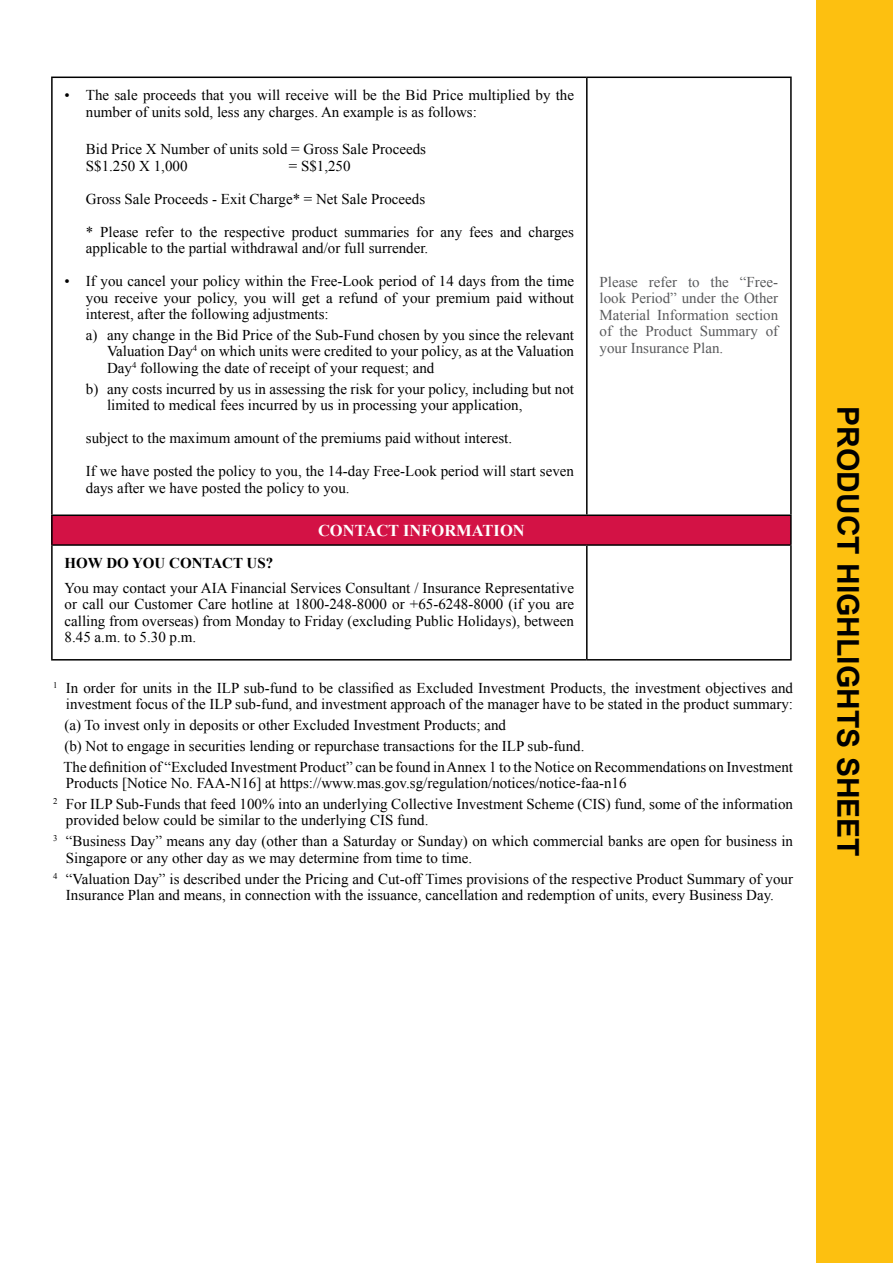
<style>
.page{position:relative;width:893px;height:1263px;background:#fff}
.page>*{position:absolute;margin:0;border:0;box-sizing:border-box;transform-origin:0 0}
.t1{font:700 30px "Arial";color:#000}
.t2{font:700 16.5px "Times New Roman";color:#fff}
.t3{font:15px/16.5px "Times New Roman";color:#000}
.t4{font:15px/16.5px "Times New Roman";color:#58595b;text-align:justify}
.t5{font:700 15px "Times New Roman";color:#000}
</style>
<div class="page">
<div style="left:816px;top:0;width:77px;height:1263px;background:#fdc010"></div>
<div style="left:52px;top:515px;width:739px;height:30px;background:#d31245"></div>
<hr style="left:51px;top:77px;width:536px;height:1px;background:#000">
<hr style="left:51px;top:78px;width:2px;height:436px;background:#000">
<hr style="left:587px;top:77px;width:205px;height:1px;background:#000">
<hr style="left:586px;top:78px;width:2px;height:436px;background:#000">
<hr style="left:790px;top:78px;width:2px;height:436px;background:#000">
<hr style="left:51px;top:514px;width:536px;height:2px;background:#000">
<hr style="left:51px;top:516px;width:2px;height:28px;background:#000">
<hr style="left:587px;top:514px;width:205px;height:2px;background:#000">
<hr style="left:790px;top:516px;width:2px;height:28px;background:#000">
<hr style="left:51px;top:544px;width:536px;height:2px;background:#000">
<hr style="left:51px;top:546px;width:2px;height:113px;background:#000">
<hr style="left:587px;top:544px;width:205px;height:2px;background:#000">
<hr style="left:586px;top:546px;width:2px;height:113px;background:#000">
<hr style="left:790px;top:546px;width:2px;height:113px;background:#000">
<hr style="left:51px;top:659px;width:536px;height:1px;background:#000">
<hr style="left:587px;top:659px;width:205px;height:1px;background:#000">
<p class="t3" style="left:86px;top:87px;width:490px;text-indent:-21px">• The sale proceeds that you will receive will be the Bid Price multiplied by the number of units sold, less any charges. An example is as follows:</p>
<p class="t3" style="left:86px;top:141px;width:342px">Bid Price X Number of units sold = Gross Sale Proceeds<br>S$1.250 X 1,000</p>
<p class="t3" style="left:289px;top:157px;width:63px">= S$1,250</p>
<p class="t3" style="left:86px;top:190px;width:341px">Gross Sale Proceeds - Exit Charge* = Net Sale Proceeds</p>
<p class="t3" style="left:86px;top:223px;width:490px">* Please refer to the respective product summaries for any fees and charges applicable to the partial withdrawal and/or full surrender.</p>
<p class="t3" style="left:86px;top:273px;width:490px;text-align:justify;text-indent:-21px">• If you cancel your policy within the Free-Look period of 14 days from the time you receive your policy, you will get a refund of your premium paid without interest, after the following adjustments:</p>
<p class="t3" style="left:107px;top:326px;width:468px;text-align:justify;text-indent:-21px">a) any change in the Bid Price of the Sub-Fund chosen by you since the relevant Valuation Day<sup>4</sup> on which units were credited to your policy, as at the Valuation Day<sup>4</sup> following the date of receipt of your request; and</p>
<p class="t3" style="left:107px;top:380px;width:468px;text-indent:-21px">b) any costs incurred by us in assessing the risk for your policy, including but not limited to medical fees incurred by us in processing your application,</p>
<p class="t3" style="left:86px;top:430px;width:428px">subject to the maximum amount of the premiums paid without interest.</p>
<p class="t3" style="left:86px;top:463px;width:490px">If we have posted the policy to you, the 14-day Free-Look period will start seven days after we have posted the policy to you.</p>
<p class="t2" style="left:318px;top:519px;width:208px">CONTACT INFORMATION</p>
<p class="t4" style="left:600px;top:273px;width:180px">Please refer to the “Free&shy;look Period” under the Other Material Information section of the Product Summary of your Insurance Plan.</p>
<p class="t5" style="left:65px;top:552px;width:210px">HOW DO YOU CONTACT US?</p>
<p class="t3" style="left:65px;top:579px;width:511px;text-align:justify">You may contact your AIA Financial Services Consultant / Insurance Representative or call our Customer Care hotline at 1800-248-8000 or +65-6248-8000 (if you are calling from overseas) from Monday to Friday (excluding Public Holidays), between 8.45 a.m. to 5.30 p.m.</p>
<p class="t3" style="left:53px;top:679px;width:741px;text-align:right"><sup>1</sup> In order for units in the ILP sub-fund to be classified as Excluded Investment Products, the investment objectives and investment focus of the ILP sub-fund, and investment approach of the manager have to be stated in the product summary:</p>
<p class="t3" style="left:63px;top:715px;width:731px;line-height:20.7px">(a) To invest only in deposits or other Excluded Investment Products; and<br>(b) Not to engage in securities lending or repurchase transactions for the ILP sub-fund.<br>The definition of “Excluded Investment Product” can be found in Annex 1 to the Notice on Recommendations on Investment</p>
<p class="t3" style="left:53px;top:773px;width:741px;line-height:20.7px;text-indent:13px">Products [Notice No. FAA-N16] at https://www.mas.gov.sg/regulation/notices/notice-faa-n16<br><sup>2</sup> For ILP Sub-Funds that feed 100% into an underlying Collective Investment Scheme (CIS) fund, some of the information</p>
<p class="t3" style="left:53px;top:810px;width:741px;line-height:20.7px;text-indent:13px">provided below could be similar to the underlying CIS fund.<br><sup>3</sup> “Business Day” means any day (other than a Saturday or Sunday) on which commercial banks are open for business in</p>
<p class="t3" style="left:53px;top:847px;width:741px;line-height:20.7px;text-indent:13px">Singapore or any other day as we may determine from time to time.<br><sup>4</sup> “Valuation Day” is described under the Pricing and Cut-off Times provisions of the respective Product Summary of your</p>
<p class="t3" style="left:66px;top:886px;width:709px">Insurance Plan and means, in connection with the issuance, cancellation and redemption of units, every Business Day.</p>
<h1 class="t1" style="left:868px;top:406px;width:452px;rotate:90deg">PRODUCT HIGHLIGHTS SHEET</h1>
</div>
